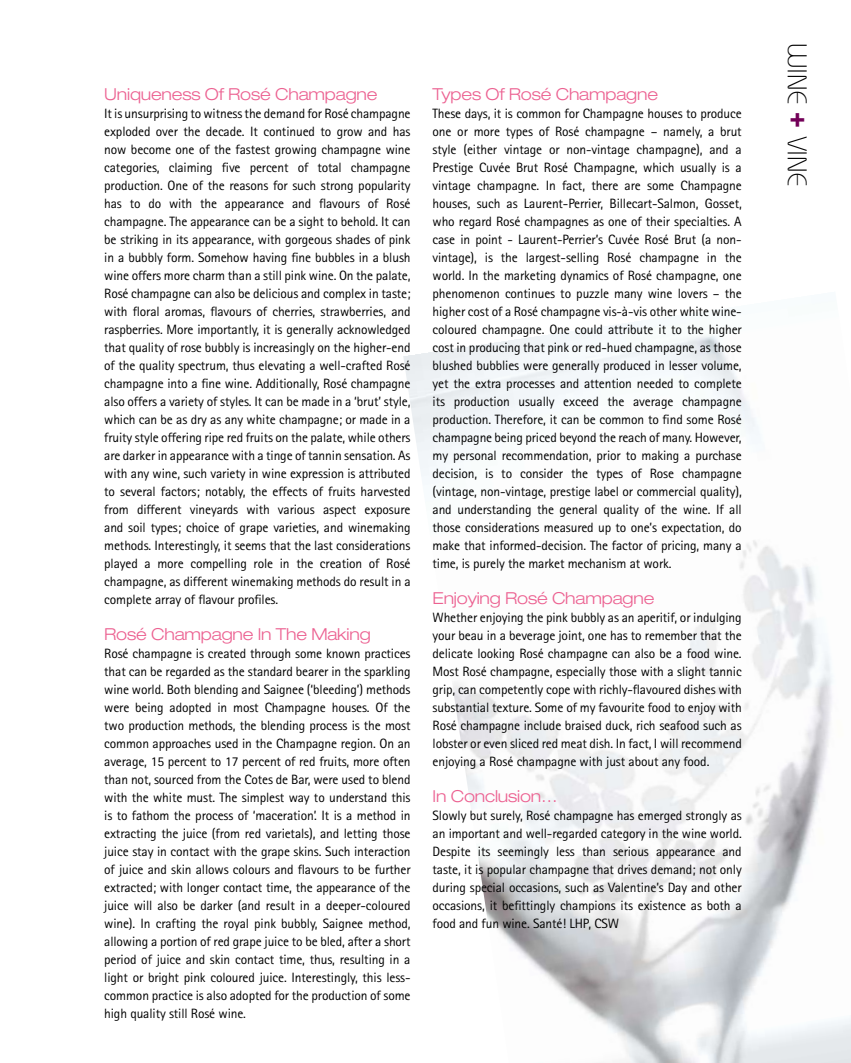
<style>
.page{position:relative;width:851px;height:1063px;background:#fff}
.page>*{position:absolute;margin:0;border:0;box-sizing:border-box;transform-origin:0 0}
.t1{font:300 27px "Brie";color:#000}
.t2{font:300 expanded 16.5px "Helvetica Neue";letter-spacing:-.01em;color:#ec6191}
.t3{font:13.5px/18px "Rotis Sans Serif";letter-spacing:-.01em;color:#000;text-align:justify}
.s1{font-family:"Arial";font-weight:700;color:#730058}
</style>
<div class="page">
<img style="left:403px;top:327px;width:447px;height:736px">
<p class="t2" style="left:104px;top:84px;width:275px">Uniqueness Of Rosé Champagne</p>
<p class="t3" style="left:104px;top:104px;width:308px">It is unsurprising to witness the demand for Rosé champagne exploded over the decade. It continued to grow and has now become one of the fastest growing champagne wine categories, claiming five percent of total champagne production. One of the reasons for such strong popularity has to do with the appearance and flavours of Rosé champagne. The appearance can be a sight to behold. It can be striking in its appearance, with gorgeous shades of pink in a bubbly form. Somehow having fine bubbles in a blush wine offers more charm than a still pink wine. On the palate, Rosé champagne can also be delicious and complex in taste; with floral aromas, flavours of cherries, strawberries, and raspberries. More importantly, it is generally acknowledged that quality of rose bubbly is increasingly on the higher-end of the quality spectrum, thus elevating a well-crafted Rosé champagne into a fine wine. Additionally, Rosé champagne also offers a variety of styles. It can be made in a ‘brut’ style, which can be as dry as any white champagne; or made in a fruity style offering ripe red fruits on the palate, while others are darker in appearance with a tinge of tannin sensation. As with any wine, such variety in wine expression is attributed to several factors; notably, the effects of fruits harvested from different vineyards with various aspect exposure and soil types; choice of grape varieties, and winemaking methods. Interestingly, it seems that the last considerations played a more compelling role in the creation of Rosé champagne, as different winemaking methods do result in a complete array of flavour profiles.</p>
<p class="t2" style="left:104px;top:624px;width:268px">Rosé Champagne In The Making</p>
<p class="t3" style="left:104px;top:644px;width:308px">Rosé champagne is created through some known practices that can be regarded as the standard bearer in the sparkling wine world. Both blending and Saignee (‘bleeding’) methods were being adopted in most Champagne houses. Of the two production methods, the blending process is the most common approaches used in the Champagne region. On an average, 15 percent to 17 percent of red fruits, more often than not, sourced from the Cotes de Bar, were used to blend with the white must. The simplest way to understand this is to fathom the process of ‘maceration’. It is a method in extracting the juice (from red varietals), and letting those juice stay in contact with the grape skins. Such interaction of juice and skin allows colours and flavours to be further extracted; with longer contact time, the appearance of the juice will also be darker (and result in a deeper-coloured wine). In crafting the royal pink bubbly, Saignee method, allowing a portion of red grape juice to be bled, after a short period of juice and skin contact time, thus, resulting in a light or bright pink coloured juice. Interestingly, this less&shy;common practice is also adopted for the production of some high quality still Rosé wine.</p>
<p class="t2" style="left:432px;top:84px;width:227px">Types Of Rosé Champagne</p>
<p class="t3" style="left:432px;top:104px;width:311px">These days, it is common for Champagne houses to produce one or more types of Rosé champagne – namely, a brut style (either vintage or non-vintage champagne), and a Prestige Cuvée Brut Rosé Champagne, which usually is a vintage champagne. In fact, there are some Champagne houses, such as Laurent-Perrier, Billecart-Salmon, Gosset, who regard Rosé champagnes as one of their specialties. A case in point - Laurent-Perrier’s Cuvée Rosé Brut (a non&shy;vintage), is the largest-selling Rosé champagne in the world. In the marketing dynamics of Rosé champagne, one phenomenon continues to puzzle many wine lovers – the higher cost of a Rosé champagne vis-à-vis other white wine&shy;coloured champagne. One could attribute it to the higher cost in producing that pink or red-hued champagne, as those blushed bubblies were generally produced in lesser volume, yet the extra processes and attention needed to complete its production usually exceed the average champagne production. Therefore, it can be common to find some Rosé champagne being priced beyond the reach of many. However, my personal recommendation, prior to making a purchase decision, is to consider the types of Rose champagne (vintage, non-vintage, prestige label or commercial quality), and understanding the general quality of the wine. If all those considerations measured up to one’s expectation, do make that informed-decision. The factor of pricing, many a time, is purely the market mechanism at work.</p>
<p class="t2" style="left:432px;top:588px;width:223px">Enjoying Rosé Champagne</p>
<p class="t3" style="left:432px;top:608px;width:311px">Whether enjoying the pink bubbly as an aperitif, or indulging your beau in a beverage joint, one has to remember that the delicate looking Rosé champagne can also be a food wine.<br>Most Rosé champagne, especially those with a slight tannic grip, can competently cope with richly-flavoured dishes with substantial texture. Some of my favourite food to enjoy with Rosé champagne include braised duck, rich seafood such as lobster or even sliced red meat dish. In fact, I will recommend enjoying a Rosé champagne with just about any food.</p>
<p class="t2" style="left:432px;top:786px;width:127px">In Conclusion…</p>
<p class="t3" style="left:432px;top:806px;width:311px">Slowly but surely, Rosé champagne has emerged strongly as an important and well-regarded category in the wine world.<br>Despite its seemingly less than serious appearance and taste, it is popular champagne that drives demand; not only during special occasions, such as Valentine’s Day and other occasions, it befittingly champions its existence as both a food and fun wine. Santé! LHP, CSW</p>
<h1 class="t1" style="left:809px;top:43px;width:145px;rotate:90deg">wine <span class="s1">+</span> vine</h1>
</div>
